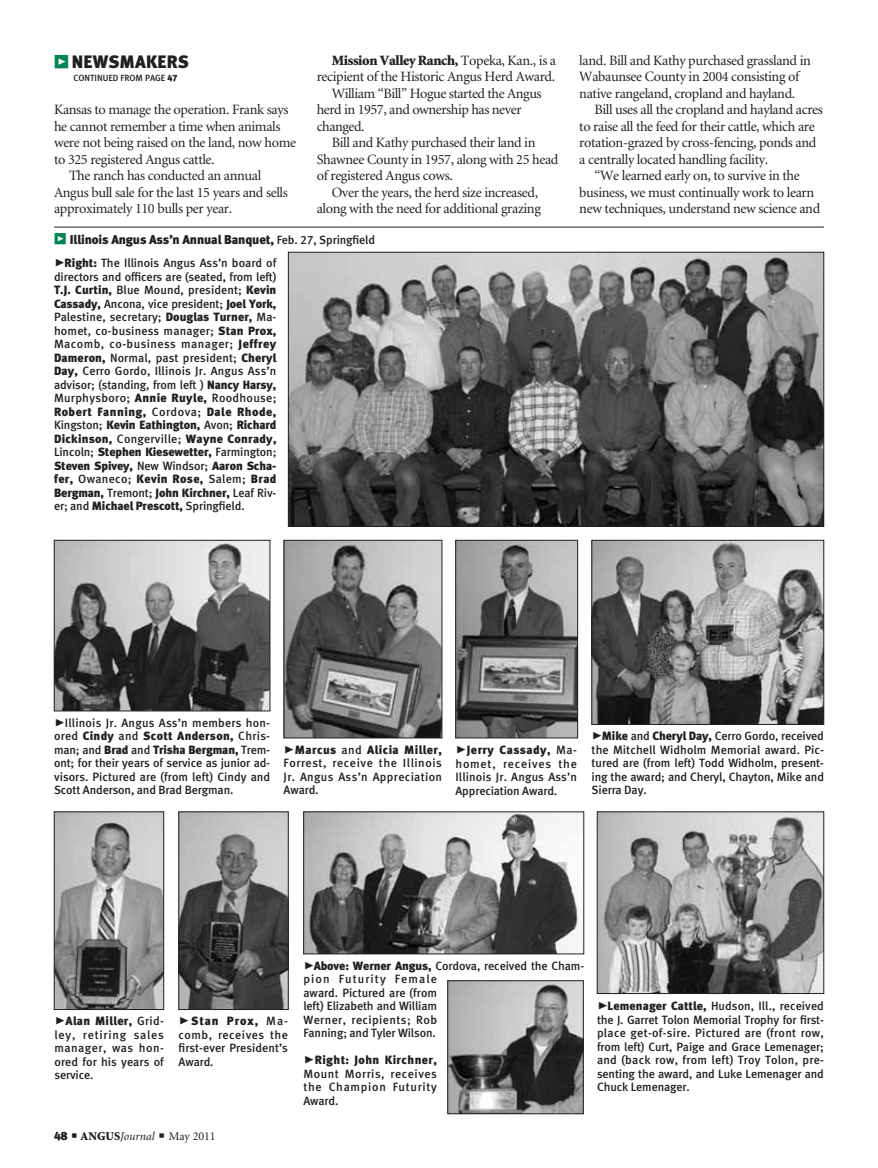
<style>
.page{position:relative;width:878px;height:1168px;background:#fff}
.page>*{position:absolute;margin:0;border:0;box-sizing:border-box;transform-origin:0 0}
.t1{font:18px "Meta Black LF";letter-spacing:.01em;color:#231f20}
.body_text{font:14.25px/16.5px "Minion";letter-spacing:-.025em;color:#231f20}
.cutlines{font:12.75px "Meta Black LF";letter-spacing:-.01em;color:#231f20}
.cutlines-2{font:12px/13.5px "Meta Medium LF";color:#231f20;text-align:justify}
.t2{font:italic 12px "Minion";color:#231f20}
.t3{font:9px "Meta Medium LF";color:#231f20}
.s1{font-family:"Meta Black Expert";color:#008751}
.s2{font-family:"Meta Black LF"}
.s3{font-weight:900}
.s4{font-family:"Meta Black Caps Expert";font-size:15px;color:#008751}
.s5{font-family:"Meta Medium LF";font-size:12px}
.s6{font-family:"Meta Black Caps Expert";font-size:21px}
.s7{font-family:"Meta Black LF";font-style:normal}
.s8{font-weight:900;font-style:normal}
.s9{font-style:normal}
</style>
<div class="page">
<img style="left:290px;top:254px;width:532px;height:270px">
<div style="left:288px;top:252px;width:536px;height:274px;border:1px solid #231f20"></div>
<img style="left:56px;top:542px;width:212px;height:167px">
<div style="left:54px;top:540px;width:216px;height:171px;border:1px solid #231f20"></div>
<img style="left:305px;top:814px;width:277px;height:138px">
<div style="left:303px;top:812px;width:281px;height:142px;border:1px solid #231f20"></div>
<img style="left:599px;top:814px;width:223px;height:178px">
<div style="left:597px;top:812px;width:227px;height:182px;border:1px solid #231f20"></div>
<img style="left:56px;top:814px;width:106px;height:194px">
<div style="left:54px;top:812px;width:110px;height:198px;border:1px solid #231f20"></div>
<img style="left:180px;top:814px;width:106px;height:194px">
<div style="left:178px;top:812px;width:110px;height:198px;border:1px solid #231f20"></div>
<img style="left:457px;top:542px;width:119px;height:194px">
<div style="left:455px;top:540px;width:123px;height:198px;border:1px solid #231f20"></div>
<img style="left:286px;top:542px;width:154px;height:194px">
<div style="left:284px;top:540px;width:158px;height:198px;border:1px solid #231f20"></div>
<img style="left:593px;top:542px;width:229px;height:180px">
<div style="left:591px;top:540px;width:233px;height:184px;border:1px solid #231f20"></div>
<hr style="left:54px;top:227px;width:770px;height:1px;background:#231f20">
<img style="left:449px;top:982px;width:132px;height:130px">
<div style="left:447px;top:980px;width:136px;height:134px;border:1px solid #231f20"></div>
<p class="t1" style="left:54px;top:51px;width:136px"><span class="s1">z</span> NEWSMAKERS</p>
<p class="t3" style="left:73px;top:73px;width:106px">CONTINUED FROM PAGE <span class="s2">47</span></p>
<p class="body_text" style="left:54px;top:102px;width:244px">Kansas to manage the operation. Frank says he cannot remember a time when animals were not being raised on the land, now home to 325 registered Angus cattle.</p>
<p class="body_text" style="left:54px;top:168px;width:235px;text-indent:15px">The ranch has conducted an annual<br>Angus bull sale for the last 15 years and sells approximately 110 bulls per year.</p>
<p class="body_text" style="left:316px;top:52px;width:241px;text-align:right"><span class="s3">Mission Valley Ranch,</span> Topeka, Kan., is a recipient of the Historic Angus Herd Award.</p>
<p class="body_text" style="left:316px;top:85px;width:226px;text-indent:15px">William “Bill” Hogue started the Angus herd in 1957, and ownership has never changed.</p>
<p class="body_text" style="left:316px;top:135px;width:243px;text-indent:15px">Bill and Kathy purchased their land in<br>Shawnee County in 1957, along with 25 head of registered Angus cows.</p>
<p class="body_text" style="left:316px;top:184px;width:226px;text-align:right">Over the years, the herd size increased, along with the need for additional grazing</p>
<p class="cutlines" style="left:54px;top:232px;width:322px"><span class="s4">z</span> Illinois Angus Ass’n Annual Banquet, <span class="s5">Feb. 27, Springfield</span></p>
<p class="cutlines-2" style="left:54px;top:256px;width:224px"><span class="s6">@</span><span class="s2">Right:</span> The Illinois Angus Ass’n board of directors and officers are (seated, from left)<br><span class="s2">T.J. Curtin,</span> Blue Mound, president; <span class="s2">Kevin Cassady,</span> Ancona, vice president; <span class="s2">Joel York, </span>Palestine, secretary; <span class="s2">Douglas Turner,</span> Ma&shy;homet, co-business manager; <span class="s2">Stan Prox, </span>Macomb, co-business manager; <span class="s2">Jeffrey Dameron,</span> Normal, past president; <span class="s2">Cheryl Day,</span> Cerro Gordo, Illinois Jr. Angus Ass’n advisor; (standing, from left ) <span class="s2">Nancy Harsy, </span>Murphysboro; <span class="s2">Annie Ruyle,</span> Roodhouse; <span class="s2">Robert Fanning,</span> Cordova; <span class="s2">Dale Rhode, </span>Kingston; <span class="s2">Kevin Eathington,</span> Avon; <span class="s2">Richard Dickinson,</span> Congerville; <span class="s2">Wayne Conrady, </span>Lincoln; <span class="s2">Stephen Kiesewetter,</span> Farmington; <span class="s2">Steven Spivey,</span> New Windsor; <span class="s2">Aaron Scha&shy;fer,</span> Owaneco; <span class="s2">Kevin Rose,</span> Salem; <span class="s2">Brad Bergman,</span> Tremont; <span class="s2">John Kirchner,</span> Leaf Riv&shy;er; and <span class="s2">Michael Prescott,</span> Springfield.</p>
<p class="body_text" style="left:579px;top:52px;width:233px">land. Bill and Kathy purchased grassland in<br>Wabaunsee County in 2004 consisting of native rangeland, cropland and hayland.</p>
<p class="body_text" style="left:579px;top:102px;width:245px;text-indent:15px">Bill uses all the cropland and hayland acres to raise all the feed for their cattle, which are rotation-grazed by cross-fencing, ponds and a centrally located handling facility.</p>
<p class="body_text" style="left:579px;top:168px;width:242px;text-align:center">“We learned early on, to survive in the business, we must continually work to learn new techniques, understand new science and</p>
<p class="cutlines-2" style="left:54px;top:715px;width:218px"><span class="s6">@</span>Illinois Jr. Angus Ass’n members hon&shy;ored <span class="s2">Cindy</span> and <span class="s2">Scott Anderson,</span> Chris&shy;man; and <span class="s2">Brad</span> and <span class="s2">Trisha Bergman,</span> Trem&shy;ont; for their years of service as junior ad&shy;visors. Pictured are (from left) Cindy and Scott Anderson, and Brad Bergman.</p>
<p class="cutlines-2" style="left:284px;top:743px;width:160px"><span class="s6">@</span><span class="s2">Marcus</span> and <span class="s2">Alicia Miller, </span>Forrest, receive the Illinois Jr. Angus Ass’n Appreciation Award.</p>
<p class="cutlines-2" style="left:455px;top:743px;width:123px"><span class="s6">@</span><span class="s2">Jerry Cassady,</span> Ma&shy;homet, receives the Illinois Jr. Angus Ass’n Appreciation Award.</p>
<p class="cutlines-2" style="left:591px;top:729px;width:234px"><span class="s6">@</span><span class="s2">Mike</span> and <span class="s2">Cheryl Day,</span> Cerro Gordo, received the Mitchell Widholm Memorial award. Pic&shy;tured are (from left) Todd Widholm, present&shy;ing the award; and Cheryl, Chayton, Mike and Sierra Day.</p>
<p class="cutlines-2" style="left:54px;top:1014px;width:111px"><span class="s6">@</span><span class="s2">Alan Miller,</span> Grid&shy;ley, retiring sales manager, was hon&shy;ored for his years of service.</p>
<p class="cutlines-2" style="left:178px;top:1014px;width:111px"><span class="s6">@</span><span class="s2">Stan Prox,</span> Ma&shy;comb, receives the first-ever President’s Award.</p>
<p class="t2" style="left:54px;top:1130px;width:163px"><span class="s7">48</span> ■ <span class="s8">ANGUS</span>Journal ■ <span class="s9">May 2011</span></p>
<p class="cutlines-2" style="left:303px;top:958px;width:282px;text-align:left"><span class="s6">@</span><span class="s2">Above: Werner Angus,</span> Cordova, received the Cham&shy;pion Futurity Female<br>award. Pictured are (from<br>left) Elizabeth and William<br>Werner, recipients; Rob<br>Fanning; and Tyler Wilson.</p>
<p class="cutlines-2" style="left:303px;top:1053px;width:135px"><span class="s6">@</span><span class="s2">Right: John Kirchner, </span>Mount Morris, receives the Champion Futurity Award.</p>
<p class="cutlines-2" style="left:597px;top:999px;width:228px"><span class="s6">@</span><span class="s2">Lemenager Cattle,</span> Hudson, Ill., received the J. Garret Tolon Memorial Trophy for first&shy;place get-of-sire. Pictured are (front row, from left) Curt, Paige and Grace Lemenager; and (back row, from left) Troy Tolon, pre&shy;senting the award, and Luke Lemenager and Chuck Lemenager.</p>
</div>
